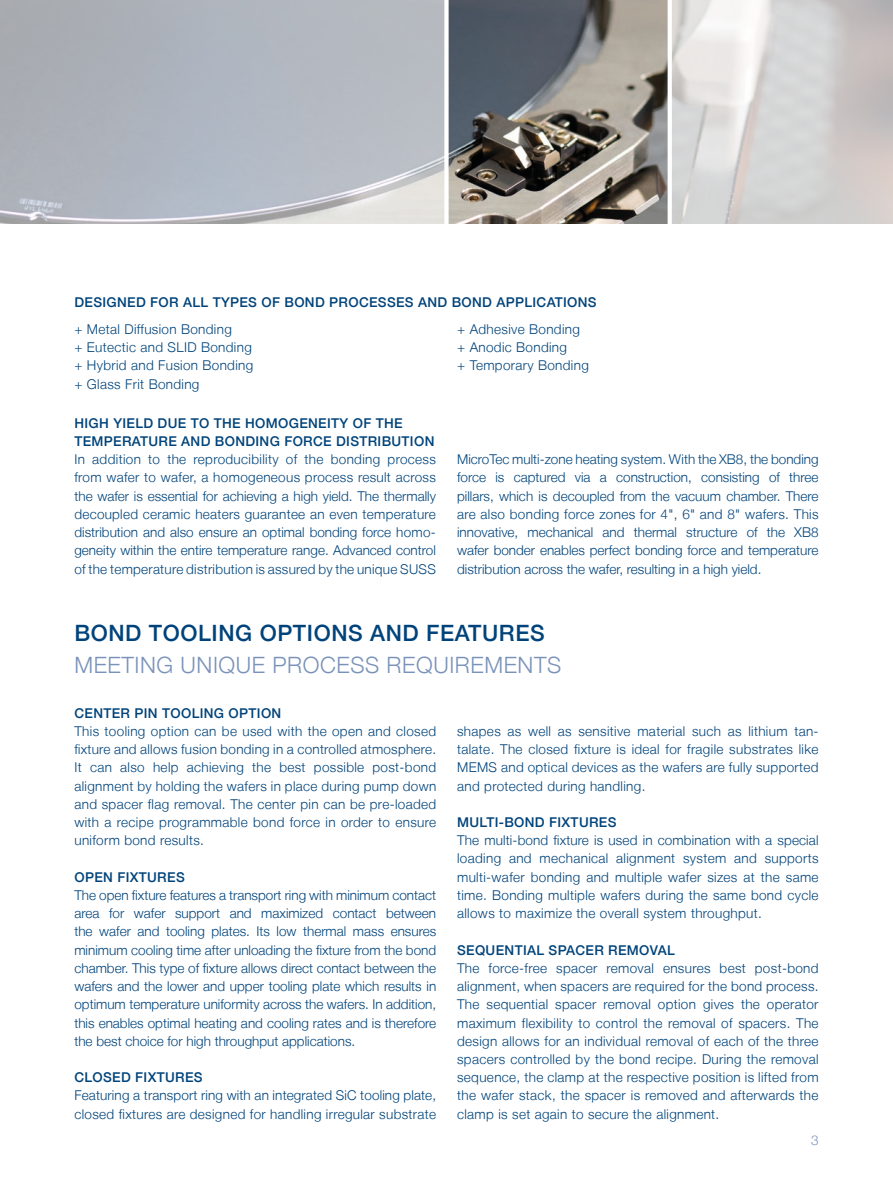
<style>
.page{position:relative;width:893px;height:1191px;background:#fff}
.page>*{position:absolute;margin:0;border:0;box-sizing:border-box;transform-origin:0 0}
.t1{font:300 22.5px "Helvetica Neue LT";letter-spacing:.025em;color:#7992b9}
.t2{font:500 22.5px "Helvetica Neue LT";letter-spacing:.025em;color:#00437a}
.t3{font:300 13.5px/18.3px "Helvetica Neue LT";letter-spacing:.025em;color:#00437a;text-align:justify}
.t4{font:500 13.5px/18.1px "Helvetica Neue LT";letter-spacing:.025em;color:#00437a}
.t5{font:300 13.5px "Helvetica Neue LT";color:#7992b9}
</style>
<div class="page">
<img style="left:0;top:0;width:893px;height:223px">
<img style="left:449px;top:0;width:219px;height:223px">
<hr style="left:668px;top:0;width:4px;height:225px;background:#fff">
<div style="left:444px;top:0;width:5px;height:225px;background:#fff"></div>
<p class="t4" style="left:74px;top:293px;width:524px">DESIGNED FOR ALL TYPES OF BOND PROCESSES AND BOND APPLICATIONS</p>
<p class="t3" style="left:74px;top:319px;width:180px;text-align:left">+ Metal Diffusion Bonding<br>+ Eutectic and SLID Bonding + Hybrid and Fusion Bonding + Glass Frit Bonding</p>
<p class="t3" style="left:457px;top:320px;width:133px;text-align:left">+ Adhesive Bonding + Anodic Bonding<br>+ Temporary Bonding</p>
<p class="t4" style="left:74px;top:414px;width:361px">HIGH YIELD DUE TO THE HOMOGENEITY OF THE<br>TEMPERATURE AND BONDING FORCE DISTRIBUTION</p>
<p class="t3" style="left:74px;top:450px;width:363px">In addition to the reproducibility of the bonding process from wafer to wafer, a homogeneous process result across the wafer is essential for achieving a high yield. The thermally decoupled ceramic heaters guarantee an even temperature distribution and also ensure an optimal bonding force homo&shy;geneity within the entire temperature range. Advanced control of the temperature distribution is assured by the unique SUSS</p>
<p class="t3" style="left:457px;top:450px;width:363px">MicroTec multi-zone heating system. With the XB8, the bonding force is captured via a construction, consisting of three pillars, which is decoupled from the vacuum chamber. There are also bonding force zones for 4", 6" and 8" wafers. This innovative, mechanical and thermal structure of the XB8 wafer bonder enables perfect bonding force and temperature distribution across the wafer, resulting in a high yield.</p>
<h1 class="t2" style="left:74px;top:619px;width:472px">BOND TOOLING OPTIONS AND FEATURES</h1>
<h1 class="t1" style="left:74px;top:651px;width:488px">MEETING UNIQUE PROCESS REQUIREMENTS</h1>
<p class="t4" style="left:74px;top:703px;width:208px">CENTER PIN TOOLING OPTION</p>
<p class="t3" style="left:74px;top:721px;width:363px">This tooling option can be used with the open and closed fixture and allows fusion bonding in a controlled atmosphere.<br>It can also help achieving the best possible post-bond alignment by holding the wafers in place during pump down and spacer flag removal. The center pin can be pre-loaded with a recipe programmable bond force in order to ensure uniform bond results.</p>
<p class="t4" style="left:74px;top:867px;width:112px">OPEN FIXTURES</p>
<p class="t3" style="left:74px;top:885px;width:363px">The open fixture features a transport ring with minimum contact area for wafer support and maximized contact between the wafer and tooling plates. Its low thermal mass ensures minimum cooling time after unloading the fixture from the bond chamber. This type of fixture allows direct contact between the wafers and the lower and upper tooling plate which results in optimum temperature uniformity across the wafers. In addition, this enables optimal heating and cooling rates and is therefore the best choice for high throughput applications.</p>
<p class="t4" style="left:74px;top:1068px;width:130px">CLOSED FIXTURES</p>
<p class="t3" style="left:74px;top:1086px;width:363px">Featuring a transport ring with an integrated SiC tooling plate, closed fixtures are designed for handling irregular substrate</p>
<p class="t3" style="left:457px;top:721px;width:363px">shapes as well as sensitive material such as lithium tan&shy;talate. The closed fixture is ideal for fragile substrates like MEMS and optical devices as the wafers are fully supported and protected during handling.</p>
<p class="t4" style="left:457px;top:813px;width:161px">MULTI-BOND FIXTURES</p>
<p class="t3" style="left:457px;top:831px;width:363px">The multi-bond fixture is used in combination with a special loading and mechanical alignment system and supports multi-wafer bonding and multiple wafer sizes at the same time. Bonding multiple wafers during the same bond cycle allows to maximize the overall system throughput.</p>
<p class="t4" style="left:457px;top:940px;width:219px">SEQUENTIAL SPACER REMOVAL</p>
<p class="t3" style="left:457px;top:958px;width:363px">The force-free spacer removal ensures best post-bond alignment, when spacers are required for the bond process.<br>The sequential spacer removal option gives the operator maximum flexibility to control the removal of spacers. The design allows for an individual removal of each of the three spacers controlled by the bond recipe. During the removal sequence, the clamp at the respective position is lifted from the wafer stack, the spacer is removed and afterwards the clamp is set again to secure the alignment.</p>
<p class="t5" style="left:811px;top:1131px;width:9px">3</p>
</div>
